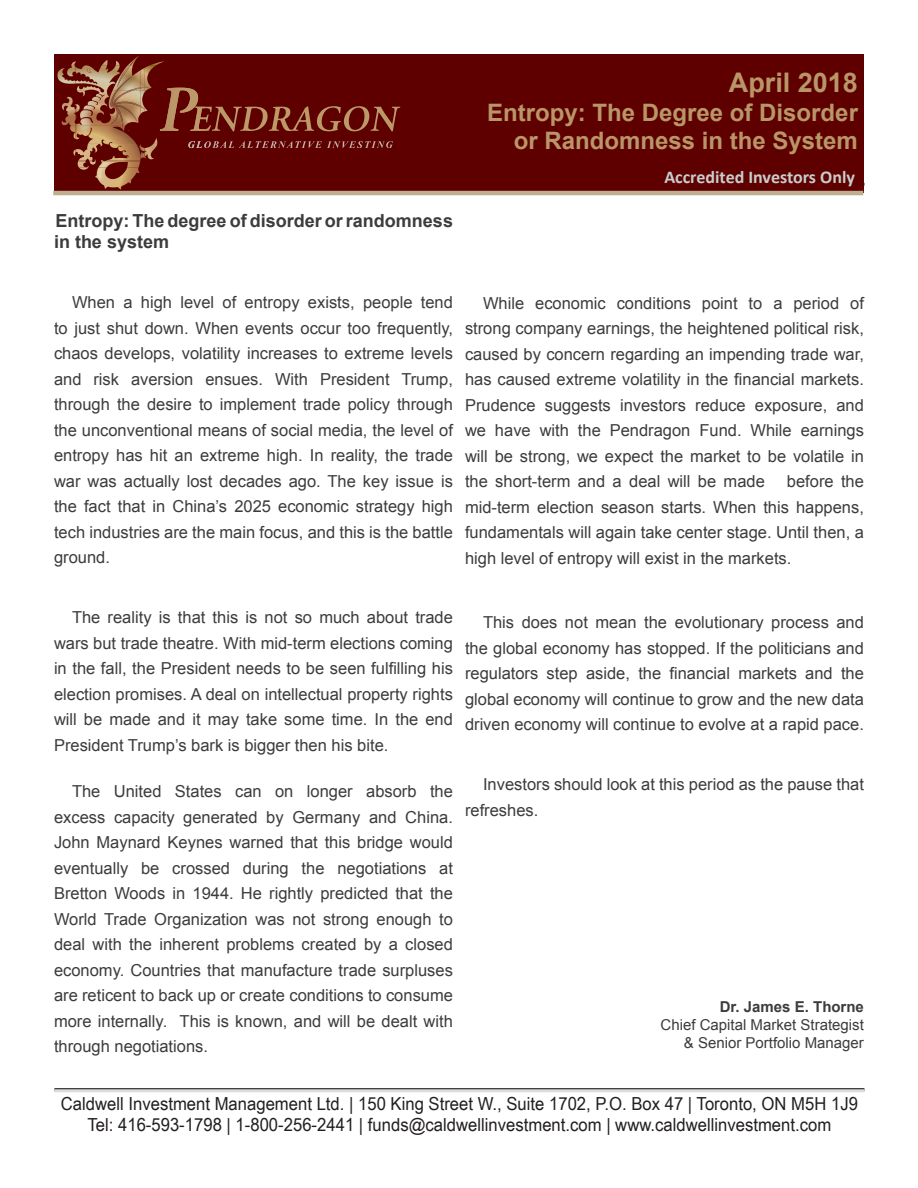
<style>
.page{position:relative;width:918px;height:1188px;background:#fff}
.page>*{position:absolute;margin:0;border:0;box-sizing:border-box;transform-origin:0 0}
.t1{font:700 27px "Arial";color:#b99667}
.t2{font:700 24px/28.8px "Arial";color:#b99667;text-align:right}
.Paragraph_Style_1{font:18px "Arial Narrow";color:#231f20;scale:1.13 1}
.Paragraph_Style_3{font:700 18px/21px "Arial";color:#3c3c3c}
.t3{font:700 18px "Calibri";color:#c8cdcb}
.Paragraph_Style_3-2{font:16.5px/25.5px "Arial";color:#3c3c3c;text-align:justify}
.t4{font:15px "Arial";color:#3c3c3c}
.t5{font:700 15px "Arial";color:#3c3c3c}
</style>
<div class="page">
<div style="left:54px;top:54px;width:810px;height:139px;background:#5e0000"></div>
<hr style="left:54px;top:1088px;width:810px;height:3px;background:#231f20">
<hr style="left:54px;top:1089px;width:810px;height:3px;background:#dcdcdc">
<svg style="left:188px;top:141px;width:205px;height:7px"></svg>
<img style="left:57px;top:62px;width:18px;height:20px">
<img style="left:79px;top:161px;width:61px;height:28px">
<img style="left:107px;top:162px;width:33px;height:6px">
<img style="left:75px;top:56px;width:64px;height:69px">
<img style="left:145px;top:143px;width:12px;height:16px">
<img style="left:87px;top:143px;width:54px;height:18px">
<svg style="left:139px;top:144px;width:7px;height:14px"></svg>
<svg style="left:75px;top:149px;width:32px;height:19px"></svg>
<svg style="left:167px;top:88px;width:233px;height:44px"></svg>
<img style="left:141px;top:65px;width:15px;height:26px">
<img style="left:141px;top:68px;width:4px;height:19px">
<img style="left:76px;top:65px;width:65px;height:26px">
<svg style="left:132px;top:88px;width:13px;height:3px"></svg>
<svg style="left:62px;top:63px;width:14px;height:76px"></svg>
<img style="left:160px;top:100px;width:10px;height:31px">
<img style="left:110px;top:123px;width:29px;height:2px">
<img style="left:80px;top:91px;width:68px;height:32px">
<img style="left:141px;top:91px;width:4px;height:23px">
<img style="left:77px;top:91px;width:15px;height:19px">
<img style="left:92px;top:91px;width:36px;height:32px">
<img style="left:115px;top:91px;width:26px;height:15px">
<img style="left:76px;top:125px;width:60px;height:18px">
<hr style="left:53px;top:191px;width:810px;height:4px;background:#beaf93">
<p class="t1" style="left:729px;top:64px;width:131px">April 2018</p>
<p class="t2" style="left:487px;top:98px;width:372px">Entropy: The Degree of Disorder or Randomness in the System</p>
<p class="Paragraph_Style_3" style="left:54px;top:211px;width:401px">Entropy: The degree of disorder or randomness in the system</p>
<p class="t3" style="left:664px;top:165px;width:192px">Accredited Investors Only</p>
<p class="Paragraph_Style_3-2" style="left:54px;top:290px;width:401px;text-indent:18px">When a high level of entropy exists, people tend to just shut down. When events occur too frequently, chaos develops, volatility increases to extreme levels and risk aversion ensues. With President Trump, through the desire to implement trade policy through the unconventional means of social media, the level of entropy has hit an extreme high. In reality, the trade war was actually lost decades ago. The key issue is the fact that in China’s 2025 economic strategy high tech industries are the main focus, and this is the battle ground.</p>
<p class="Paragraph_Style_3-2" style="left:465px;top:290px;width:401px;text-indent:18px">While economic conditions point to a period of strong company earnings, the heightened political risk, caused by concern regarding an impending trade war, has caused extreme volatility in the financial markets.<br>Prudence suggests investors reduce exposure, and we have with the Pendragon Fund. While earnings will be strong, we expect the market to be volatile in the short-term and a deal will be made</p>
<p class="Paragraph_Style_3-2" style="left:465px;top:469px;width:400px;text-indent:322px">before the mid-term election season starts. When this happens, fundamentals will again take center stage. Until then, a high level of entropy will exist in the markets.</p>
<p class="Paragraph_Style_3-2" style="left:54px;top:605px;width:401px;text-indent:18px">The reality is that this is not so much about trade wars but trade theatre. With mid-term elections coming in the fall, the President needs to be seen fulfilling his election promises. A deal on intellectual property rights will be made and it may take some time. In the end President Trump’s bark is bigger then his bite.</p>
<p class="Paragraph_Style_3-2" style="left:54px;top:779px;width:401px;text-indent:18px">The United States can on longer absorb the excess capacity generated by Germany and China.<br>John Maynard Keynes warned that this bridge would eventually be crossed during the negotiations at Bretton Woods in 1944. He rightly predicted that the World Trade Organization was not strong enough to deal with the inherent problems created by a closed economy. Countries that manufacture trade surpluses are reticent to back up or create conditions to consume more internally. This is known, and will be dealt with through negotiations.</p>
<p class="Paragraph_Style_3-2" style="left:465px;top:610px;width:400px;text-indent:18px">This does not mean the evolutionary process and the global economy has stopped. If the politicians and regulators step aside, the financial markets and the global economy will continue to grow and the new data driven economy will continue to evolve at a rapid pace.</p>
<p class="Paragraph_Style_3-2" style="left:465px;top:772px;width:400px;text-indent:18px">Investors should look at this period as the pause that refreshes.</p>
<p class="t5" style="left:720px;top:997px;width:146px">Dr. James E. Thorne</p>
<p class="t4" style="left:661px;top:1015px;width:205px">Chief Capital Market Strategist</p>
<p class="t4" style="left:684px;top:1033px;width:182px">&amp; Senior Portfolio Manager</p>
<p class="Paragraph_Style_1" style="left:61px;top:1090px;width:707px">Caldwell Investment Management Ltd. | 150 King Street W., Suite 1702, P.O. Box 47 | Toronto, ON M5H 1J9</p>
<p class="Paragraph_Style_1" style="left:88px;top:1112px;width:660px">Tel: 416-593-1798 | 1-800-256-2441 | funds@caldwellinvestment.com | www.caldwellinvestment.com</p>
</div>
